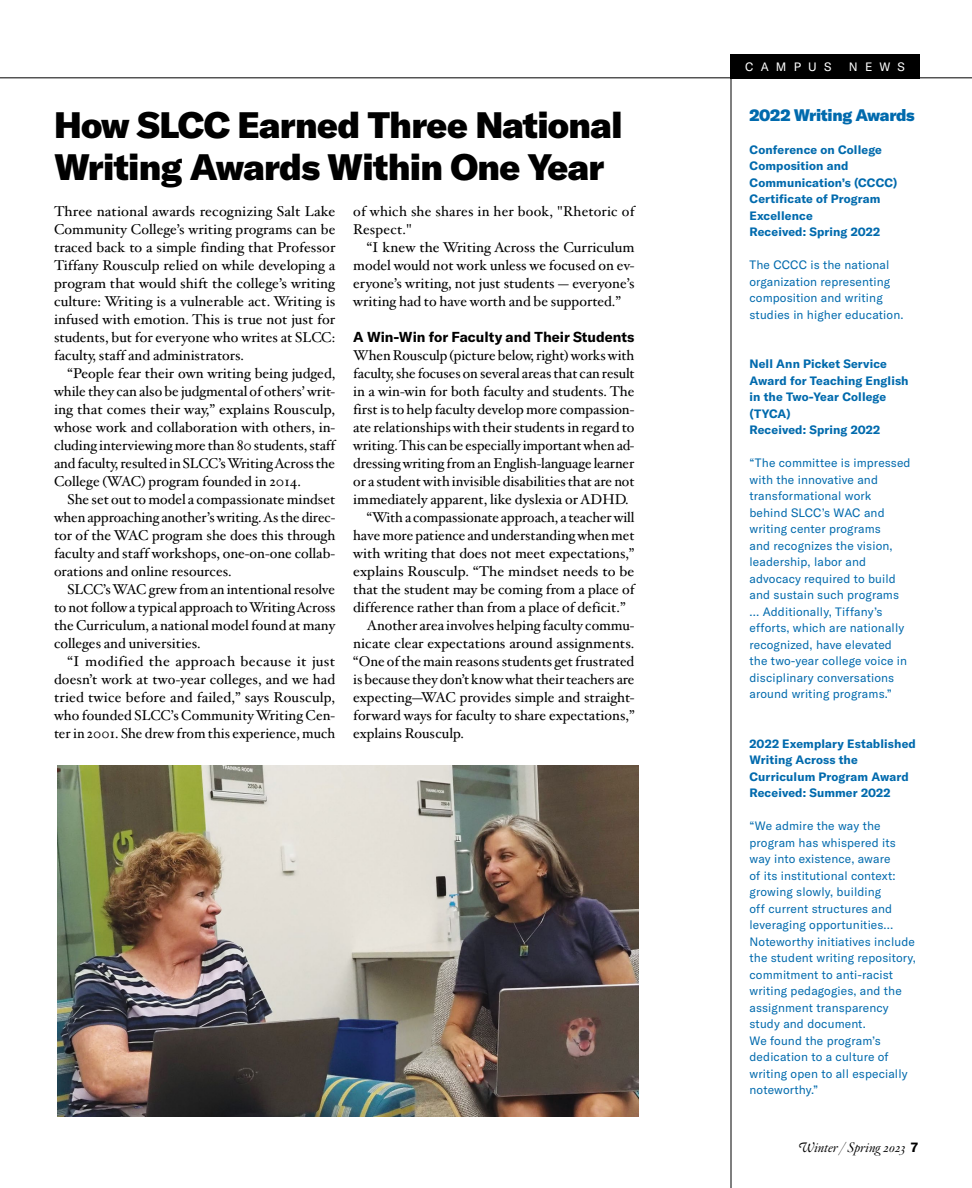
<style>
.page{position:relative;width:972px;height:1188px;background:#fff}
.page>*{position:absolute;margin:0;border:0;box-sizing:border-box;transform-origin:0 0}
.t1{font:900 36.3px/41.7px "GT America";letter-spacing:-.02em;color:#000}
.SANS_BODY{font:900 16.5px "GT America";letter-spacing:-.02em;color:#006aad}
.Body-_Hoefler_text{font:14.25px/18px "Hoefler Txt";color:#000;text-align:justify}
.Body-_Hoefler_text-2{font:700 14.25px "GT America";color:#000}
.t2{font:italic 300 13.5px "Hoefler Titling";color:#000}
.SANS_BODY-2{font:12px/16.5px "GT America";letter-spacing:.01em;color:#006aad}
.SANS_BODY-3{font:700 12px/16.5px "GT America";letter-spacing:.01em;color:#006aad}
.t3{font:12px "GT America";letter-spacing:.6em;color:#fff}
.s1{font-family:"GT America";font-weight:700;font-style:normal}
</style>
<div class="page">
<div style="left:731px;top:54px;width:189px;height:24px;background:#000"></div>
<hr style="left:0;top:77px;width:972px;height:1px;background:#000">
<img style="left:58px;top:765px;width:580px;height:351px">
<hr style="left:731px;top:78px;width:1px;height:1110px;background:#000">
<p class="t1" style="left:54px;top:104px;width:570px">How SLCC Earned Three National<br>Writing Awards Within One Year</p>
<p class="Body-_Hoefler_text" style="left:54px;top:202px;width:283px">Three national awards recognizing Salt Lake Community College’s writing programs can be traced back to a simple finding that Professor Tiffany Rousculp relied on while developing a program that would shift the college’s writing culture: Writing is a vulnerable act. Writing is infused with emotion. This is true not just for students, but for everyone who writes at SLCC: faculty, staff and administrators.</p>
<p class="Body-_Hoefler_text" style="left:54px;top:364px;width:283px;text-indent:14px">“People fear their own writing being judged, while they can also be judgmental of others’ writ&shy;ing that comes their way,” explains Rousculp, whose work and collaboration with others, in&shy;cluding interviewing more than 80 students, staff and faculty, resulted in SLCC’s Writing Across the College (WAC) program founded in 2014.</p>
<p class="Body-_Hoefler_text" style="left:54px;top:490px;width:283px;text-indent:14px">She set out to model a compassionate mindset when approaching another’s writing. As the direc&shy;tor of the WAC program she does this through faculty and staff workshops, one-on-one collab&shy;orations and online resources.</p>
<p class="Body-_Hoefler_text" style="left:54px;top:580px;width:283px;text-indent:14px">SLCC’s WAC grew from an intentional resolve to not follow a typical approach to Writing Across the Curriculum, a national model found at many colleges and universities.</p>
<p class="Body-_Hoefler_text" style="left:54px;top:652px;width:283px;text-indent:14px">“I modified the approach because it just doesn’t work at two-year colleges, and we had tried twice before and failed,” says Rousculp, who founded SLCC’s Community Writing Cen&shy;ter in 2001. She drew from this experience, much</p>
<p class="Body-_Hoefler_text" style="left:353px;top:202px;width:283px">of which she shares in her book, "Rhetoric of<br>Respect."</p>
<p class="Body-_Hoefler_text" style="left:353px;top:238px;width:283px;text-indent:14px">“I knew the Writing Across the Curriculum model would not work unless we focused on ev&shy;eryone’s writing, not just students — everyone’s writing had to have worth and be supported.”</p>
<p class="Body-_Hoefler_text-2" style="left:353px;top:328px;width:283px">A Win-Win for Faculty and Their Students</p>
<p class="Body-_Hoefler_text" style="left:353px;top:346px;width:283px">When Rousculp (picture below, right) works with faculty, she focuses on several areas that can result in a win-win for both faculty and students. The first is to help faculty develop more compassion&shy;ate relationships with their students in regard to writing. This can be especially important when ad&shy;dressing writing from an English-language learner or a student with invisible disabilities that are not immediately apparent, like dyslexia or ADHD.</p>
<p class="Body-_Hoefler_text" style="left:353px;top:508px;width:283px;text-indent:14px">“With a compassionate approach, a teacher will have more patience and understanding when met with writing that does not meet expectations,” explains Rousculp. “The mindset needs to be that the student may be coming from a place of difference rather than from a place of deficit.”</p>
<p class="Body-_Hoefler_text" style="left:353px;top:616px;width:283px;text-indent:14px">Another area involves helping faculty commu&shy;nicate clear expectations around assignments. “One of the main reasons students get frustrated is because they don’t know what their teachers are expecting—WAC provides simple and straight&shy;forward ways for faculty to share expectations,” explains Rousculp.</p>
<p class="t3" style="left:745px;top:60px;width:88px">CAMPUS</p>
<p class="t3" style="left:849px;top:60px;width:57px">NEWS</p>
<p class="SANS_BODY" style="left:750px;top:104px;width:167px">2022 Writing Awards</p>
<p class="SANS_BODY-3" style="left:750px;top:141px;width:150px">Conference on College<br>Composition and<br>Communication’s (CCCC)<br>Certificate of Program<br>Excellence</p>
<p class="SANS_BODY-3" style="left:750px;top:224px;width:132px">Received: Spring 2022</p>
<p class="SANS_BODY-2" style="left:750px;top:257px;width:156px">The CCCC is the national organization representing composition and writing studies in higher education.</p>
<p class="SANS_BODY-3" style="left:750px;top:356px;width:161px">Nell Ann Picket Service<br>Award for Teaching English in the Two-Year College (TYCA)</p>
<p class="SANS_BODY-3" style="left:750px;top:422px;width:132px">Received: Spring 2022</p>
<p class="SANS_BODY-2" style="left:750px;top:455px;width:163px">“The committee is impressed with the innovative and transformational work behind SLCC’s WAC and writing center programs<br>and recognizes the vision, leadership, labor and advocacy required to build and sustain such programs … Additionally, Tiffany’s efforts, which are nationally recognized, have elevated the two-year college voice in disciplinary conversations around writing programs.”</p>
<p class="SANS_BODY-3" style="left:750px;top:735px;width:168px">2022 Exemplary Established<br>Writing Across the<br>Curriculum Program Award</p>
<p class="SANS_BODY-3" style="left:750px;top:785px;width:143px">Received: Summer 2022</p>
<p class="SANS_BODY-2" style="left:750px;top:818px;width:168px">“We admire the way the program has whispered its way into existence, aware<br>of its institutional context: growing slowly, building<br>off current structures and leveraging opportunities…<br>Noteworthy initiatives include the student writing repository, commitment to anti-racist writing pedagogies, and the assignment transparency study and document.<br>We found the program’s dedication to a culture of writing open to all especially noteworthy.”</p>
<p class="t2" style="left:798px;top:1139px;width:122px">Winter / Spring 2023 <span class="s1">7</span></p>
</div>
